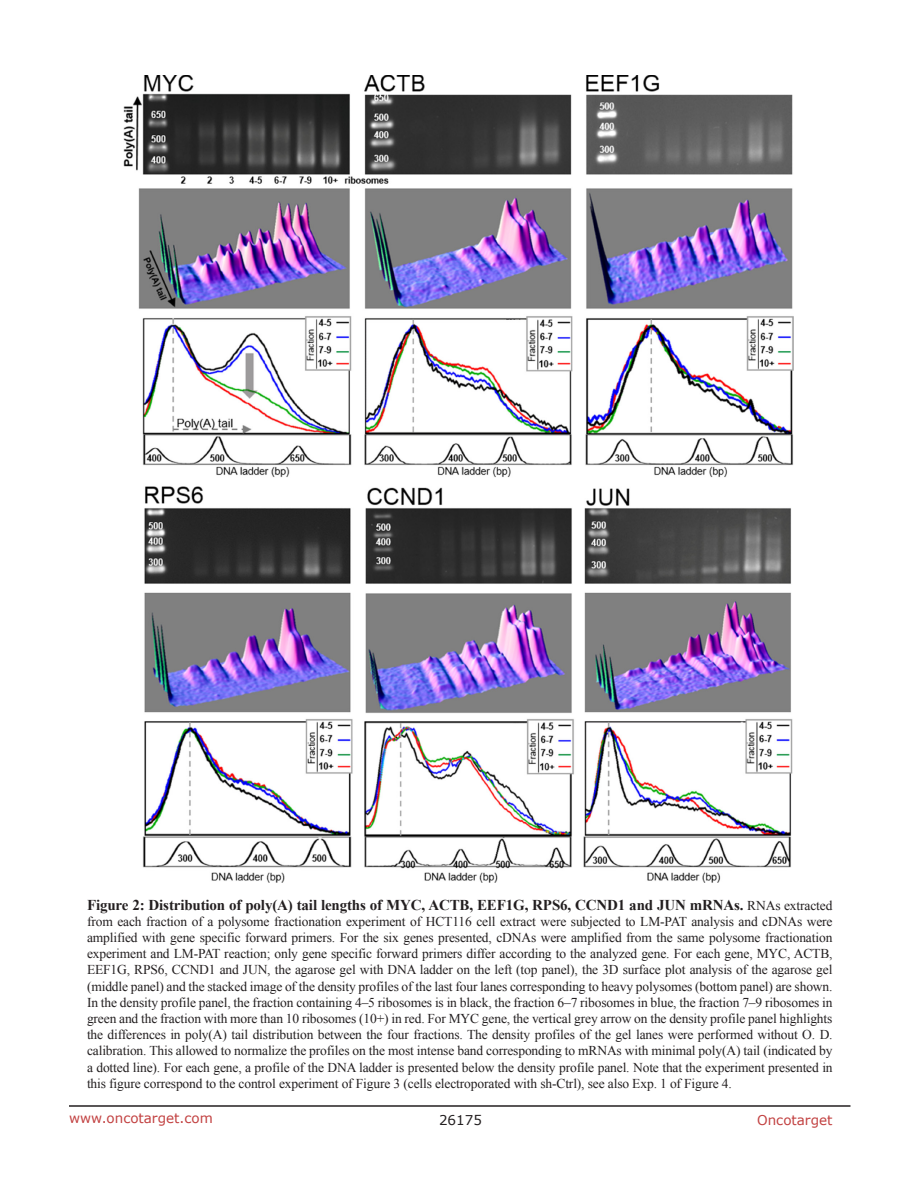
<style>
.page{position:relative;width:918px;height:1188px;background:#fff}
.page>*{position:absolute;margin:0;border:0;box-sizing:border-box;transform-origin:0 0}
.Figuretrx{font:700 15px "Times New Roman";letter-spacing:-.01em;color:#231f20}
.Figuretrx-2{font:13.5px/16.2px "Times New Roman";letter-spacing:-.01em;color:#231f20;text-align:justify}
.t1{font:13.5px "Verdana";color:#c24141}
.t2{font:13.5px "Verdana";color:#231f20}
.s1{font-weight:400;font-size:13.5px}
</style>
<div class="page">
<hr style="left:69px;top:1105px;width:781px;height:2px;background:#231f20">
<img style="left:123px;top:75px;width:671px;height:807px">
<p class="Figuretrx" style="left:87px;top:894px;width:747px">Figure 2: Distribution of poly(A) tail lengths of MYC, ACTB, EEF1G, RPS6, CCND1 and JUN mRNAs. <span class="s1">RNAs extracted</span></p>
<p class="Figuretrx-2" style="left:87px;top:913px;width:747px">from each fraction of a polysome fractionation experiment of HCT116 cell extract were subjected to LM-PAT analysis and cDNAs were amplified with gene specific forward primers. For the six genes presented, cDNAs were amplified from the same polysome fractionation experiment and LM-PAT reaction; only gene specific forward primers differ according to the analyzed gene. For each gene, MYC, ACTB, EEF1G, RPS6, CCND1 and JUN, the agarose gel with DNA ladder on the left (top panel), the 3D surface plot analysis of the agarose gel (middle panel) and the stacked image of the density profiles of the last four lanes corresponding to heavy polysomes (bottom panel) are shown.<br>In the density profile panel, the fraction containing 4–5 ribosomes is in black, the fraction 6–7 ribosomes in blue, the fraction 7–9 ribosomes in green and the fraction with more than 10 ribosomes (10+) in red. For MYC gene, the vertical grey arrow on the density profile panel highlights the differences in poly(A) tail distribution between the four fractions. The density profiles of the gel lanes were performed without O. D. calibration. This allowed to normalize the profiles on the most intense band corresponding to mRNAs with minimal poly(A) tail (indicated by a dotted line). For each gene, a profile of the DNA ladder is presented below the density profile panel. Note that the experiment presented in this figure correspond to the control experiment of Figure 3 (cells electroporated with sh-Ctrl), see also Exp. 1 of Figure 4.</p>
<p class="t1" style="left:69px;top:1109px;width:145px">www.oncotarget.com</p>
<p class="t2" style="left:439px;top:1111px;width:44px">26175</p>
<p class="t1" style="left:757px;top:1111px;width:77px">Oncotarget</p>
</div>
